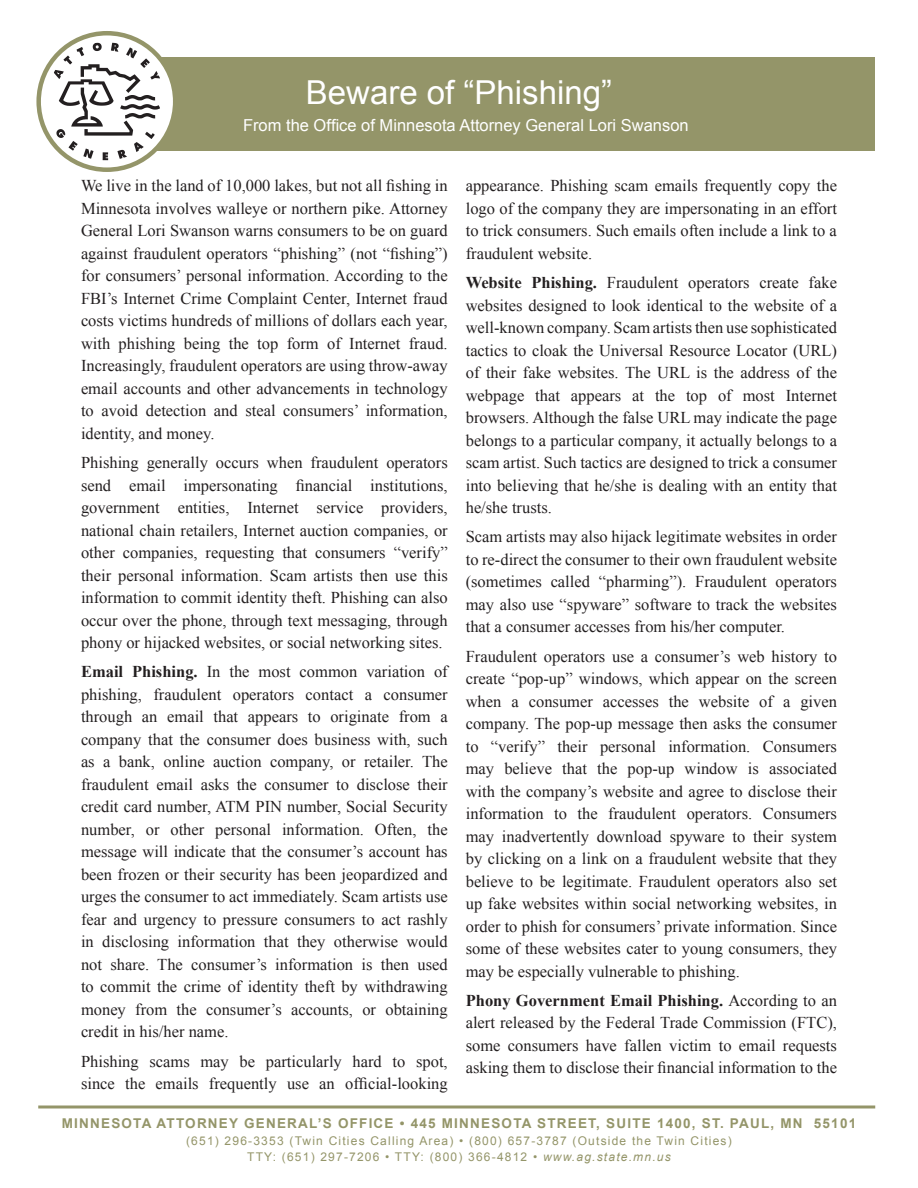
<style>
.page{position:relative;width:918px;height:1188px;background:#fff}
.page>*{position:absolute;margin:0;border:0;box-sizing:border-box;transform-origin:0 0}
.h1{font:33px "Arial";color:#fff}
.p{font:16.5px/22.5px "Times New Roman";color:#231f20;text-align:justify}
.t1{font:16.5px "Arial";color:#fff}
.sub{font:700 13.5px "Arial";letter-spacing:.09em;color:#949569}
.sub-2{font:12px/16.5px "Arial";letter-spacing:.1em;color:#949569;text-align:center}
.s1{font-weight:700}
.s2{font-style:italic}
</style>
<div class="page">
<div style="left:60px;top:57px;width:815px;height:93px;background:#949569"></div>
<svg style="left:39px;top:33px;width:136px;height:137px"></svg>
<svg style="left:54px;top:43px;width:106px;height:117px"></svg>
<div style="left:36px;top:31px;width:141px;height:141px;border:4px solid #949569;border-radius:50%"></div>
<hr style="left:38px;top:1106px;width:837px;height:2px;background:#949569">
<h1 class="h1" style="left:306px;top:71px;width:308px">Beware of “Phishing”</h1>
<p class="t1" style="left:243px;top:115px;width:447px">From the Office of Minnesota Attorney General Lori Swanson</p>
<p class="p" style="left:81px;top:174px;width:368px">We live in the land of 10,000 lakes, but not all fishing in Minnesota involves walleye or northern pike. Attorney General Lori Swanson warns consumers to be on guard against fraudulent operators “phishing” (not “fishing”) for consumers’ personal information. According to the FBI’s Internet Crime Complaint Center, Internet fraud costs victims hundreds of millions of dollars each year, with phishing being the top form of Internet fraud.<br>Increasingly, fraudulent operators are using throw-away email accounts and other advancements in technology to avoid detection and steal consumers’ information, identity, and money.</p>
<p class="p" style="left:81px;top:451px;width:368px">Phishing generally occurs when fraudulent operators send email impersonating financial institutions, government entities, Internet service providers, national chain retailers, Internet auction companies, or other companies, requesting that consumers “verify” their personal information. Scam artists then use this information to commit identity theft. Phishing can also occur over the phone, through text messaging, through phony or hijacked websites, or social networking sites.</p>
<p class="p" style="left:81px;top:660px;width:368px"><span class="s1">Email Phishing.</span> In the most common variation of phishing, fraudulent operators contact a consumer through an email that appears to originate from a company that the consumer does business with, such as a bank, online auction company, or retailer. The fraudulent email asks the consumer to disclose their credit card number, ATM PIN number, Social Security number, or other personal information. Often, the message will indicate that the consumer’s account has been frozen or their security has been jeopardized and urges the consumer to act immediately. Scam artists use fear and urgency to pressure consumers to act rashly in disclosing information that they otherwise would not share. The consumer’s information is then used to commit the crime of identity theft by withdrawing money from the consumer’s accounts, or obtaining credit in his/her name.</p>
<p class="p" style="left:81px;top:1050px;width:368px">Phishing scams may be particularly hard to spot, since the emails frequently use an official-looking</p>
<p class="p" style="left:466px;top:174px;width:373px">appearance. Phishing scam emails frequently copy the logo of the company they are impersonating in an effort to trick consumers. Such emails often include a link to a fraudulent website.</p>
<p class="p" style="left:466px;top:271px;width:373px"><span class="s1">Website Phishing.</span> Fraudulent operators create fake websites designed to look identical to the website of a well-known company. Scam artists then use sophisticated tactics to cloak the Universal Resource Locator (URL) of their fake websites. The URL is the address of the webpage that appears at the top of most Internet browsers. Although the false URL may indicate the page belongs to a particular company, it actually belongs to a scam artist. Such tactics are designed to trick a consumer into believing that he/she is dealing with an entity that he/she trusts.</p>
<p class="p" style="left:466px;top:525px;width:373px">Scam artists may also hijack legitimate websites in order to re-direct the consumer to their own fraudulent website (sometimes called “pharming”). Fraudulent operators may also use “spyware” software to track the websites that a consumer accesses from his/her computer.</p>
<p class="p" style="left:466px;top:645px;width:373px">Fraudulent operators use a consumer’s web history to create “pop-up” windows, which appear on the screen when a consumer accesses the website of a given company. The pop-up message then asks the consumer to “verify” their personal information. Consumers may believe that the pop-up window is associated with the company’s website and agree to disclose their information to the fraudulent operators. Consumers may inadvertently download spyware to their system by clicking on a link on a fraudulent website that they believe to be legitimate. Fraudulent operators also set up fake websites within social networking websites, in order to phish for consumers’ private information. Since some of these websites cater to young consumers, they may be especially vulnerable to phishing.</p>
<p class="p" style="left:466px;top:989px;width:373px"><span class="s1">Phony Government Email Phishing.</span> According to an alert released by the Federal Trade Commission (FTC), some consumers have fallen victim to email requests asking them to disclose their financial information to the</p>
<p class="sub" style="left:62px;top:1115px;width:796px">MINNESOTA ATTORNEY GENERAL’S OFFICE • 445 MINNESOTA STREET, SUITE 1400, ST. PAUL, MN 55101</p>
<p class="sub-2" style="left:186px;top:1133px;width:547px">(651) 296-3353 (Twin Cities Calling Area) • (800) 657-3787 (Outside the Twin Cities)<br>TTY: (651) 297-7206 • TTY: (800) 366-4812 • <span class="s2">www.ag.state.mn.us</span></p>
</div>
